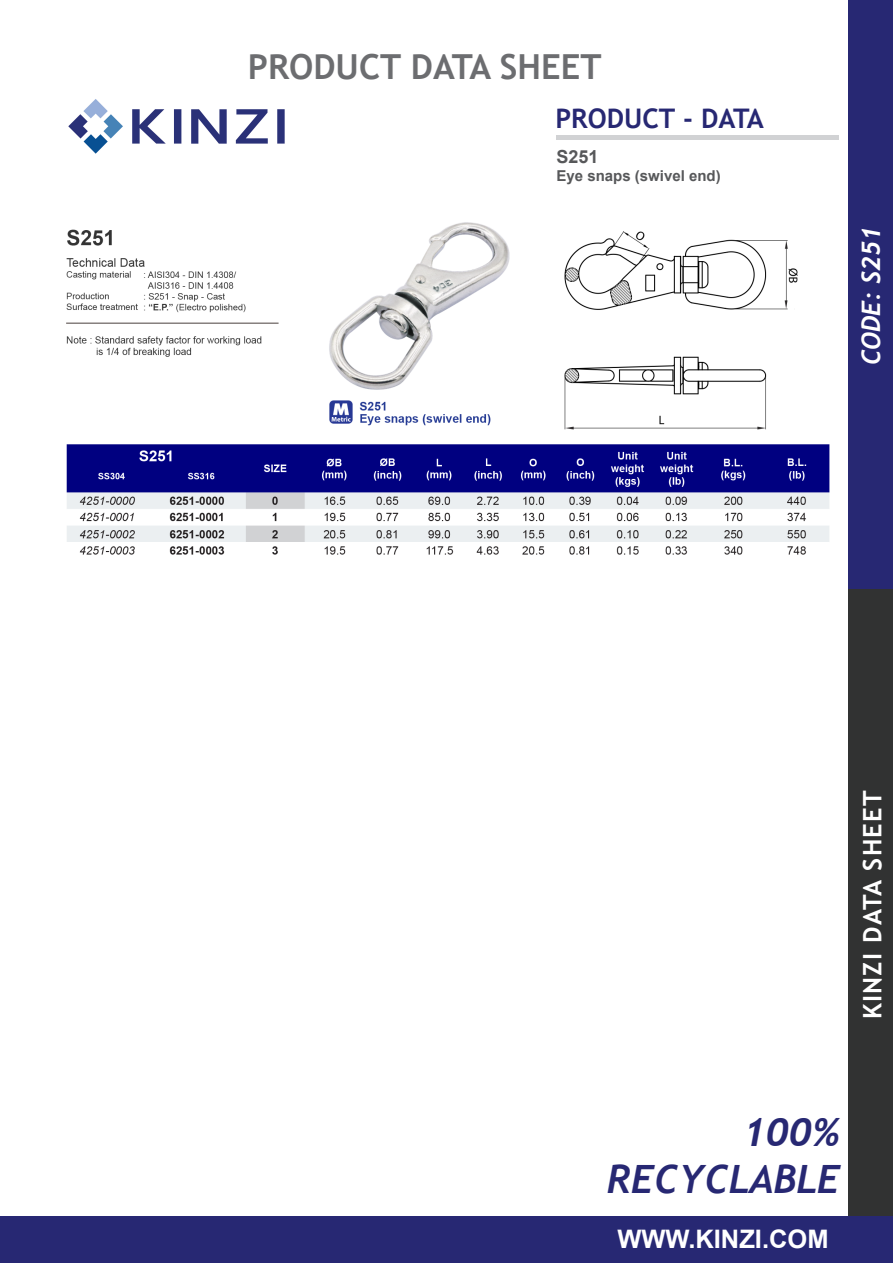
<style>
.page{position:relative;width:893px;height:1263px;background:#fff}
.page>*{position:absolute;margin:0;border:0;box-sizing:border-box;transform-origin:0 0}
.t1{font:italic 700 39px/46.8px "Trebuchet";color:#272873;text-align:right}
.t2{font:700 34.5px "Trebuchet MS";color:#6c6d70}
.t3{font:700 27px "Trebuchet MS";color:#272873}
.t4{font:700 25.5px "Trebuchet MS";letter-spacing:.05em;color:#fff}
.t5{font:700 25.5px "Arial";color:#fff}
.t6{font:italic 700 25.5px "Trebuchet";color:#fff}
.t7{font:700 18px "Arial";color:#57585a}
.t8{font:700 15px "Arial";color:#57585a}
</style>
<div class="page">
<div style="left:849px;top:589px;width:44px;height:627px;background:#313232"></div>
<div style="left:849px;top:0;width:44px;height:589px;background:#272873"></div>
<div style="left:0;top:1216px;width:893px;height:47px;background:#272873"></div>
<div style="left:557px;top:135px;width:282px;height:5px;background:#d1d2d4"></div>
<img style="left:66px;top:222px;width:764px;height:333px">
<img style="left:68px;top:99px;width:217px;height:55px">
<h2 class="t2" style="left:248px;top:46px;width:355px">PRODUCT DATA SHEET</h2>
<h3 class="t3" style="left:555px;top:101px;width:210px">PRODUCT - DATA</h3>
<p class="t7" style="left:556px;top:144px;width:44px">S251</p>
<p class="t8" style="left:556px;top:165px;width:166px">Eye snaps (swivel end)</p>
<h3 class="t6" style="left:855px;top:365px;width:141px;rotate:-90deg">CODE: S251</h3>
<h3 class="t4" style="left:856px;top:1019px;width:230px;rotate:-90deg">KINZI DATA SHEET</h3>
<h1 class="t1" style="left:607px;top:1109px;width:235px">100%<br>RECYCLABLE</h1>
<h3 class="t5" style="left:617px;top:1221px;width:213px">WWW.KINZI.COM</h3>
</div>
